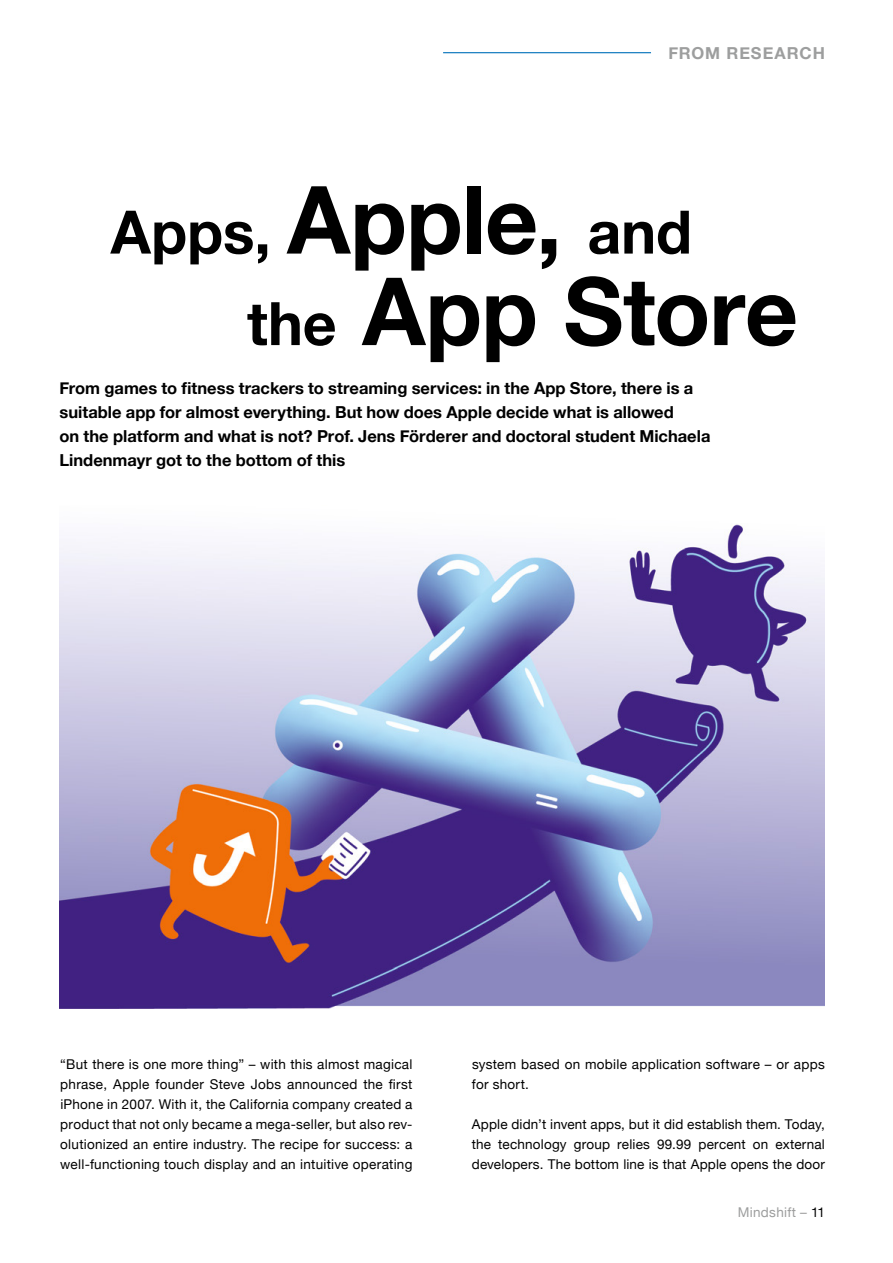
<style>
.page{position:relative;width:893px;height:1263px;background:#fff}
.page>*{position:absolute;margin:0;border:0;box-sizing:border-box;transform-origin:0 0}
.t1{font:700 94.2px "Helvetica Neue";letter-spacing:-.005em;color:#000}
.t2{font:700 60px "Helvetica Neue";color:#000}
.t3{font:700 16.5px/24px "Helvetica Neue";color:#000}
.t4{font:700 16.5px "Helvetica Neue";letter-spacing:.055em;color:#9d9e9e}
.t5{font:13.5px/20.1px "Helvetica Neue";letter-spacing:.02em;color:#000;text-align:justify}
.t6{font:13.5px "Helvetica Neue";letter-spacing:.02em;color:#9d9e9e}
.s1{font-size:94.2px}
.s2{font-size:60px}
.s3{color:#000}
</style>
<div class="page">
<hr style="left:443px;top:52px;width:208px;height:1px;background:#0070ba">
<img style="left:60px;top:524px;width:765px;height:484px">
<p class="t4" style="left:668px;top:40px;width:158px">FROM RESEARCH</p>
<h2 class="t2" style="left:111px;top:185px;width:583px">Apps, <span class="s1">Apple,</span> and</h2>
<h1 class="t1" style="left:247px;top:238px;width:552px"><span class="s2">the</span> App Store</h1>
<p class="t3" style="left:60px;top:376px;width:652px">From games to fitness trackers to streaming services: in the App Store, there is a suitable app for almost everything. But how does Apple decide what is allowed<br>on the platform and what is not? Prof. Jens Förderer and doctoral student Michaela Lindenmayr got to the bottom of this</p>
<p class="t5" style="left:60px;top:1055px;width:354px">“But there is one more thing” – with this almost magical phrase, Apple founder Steve Jobs announced the first iPhone in 2007. With it, the California company created a product that not only became a mega-seller, but also rev&shy;olutionized an entire industry. The recipe for success: a well-functioning touch display and an intuitive operating</p>
<p class="t5" style="left:472px;top:1055px;width:354px">system based on mobile application software – or apps for short.</p>
<p class="t5" style="left:472px;top:1115px;width:354px">Apple didn’t invent apps, but it did establish them. Today, the technology group relies 99.99 percent on external developers. The bottom line is that Apple opens the door</p>
<p class="t6" style="left:738px;top:1203px;width:89px">Mindshift – <span class="s3">11</span></p>
</div>
